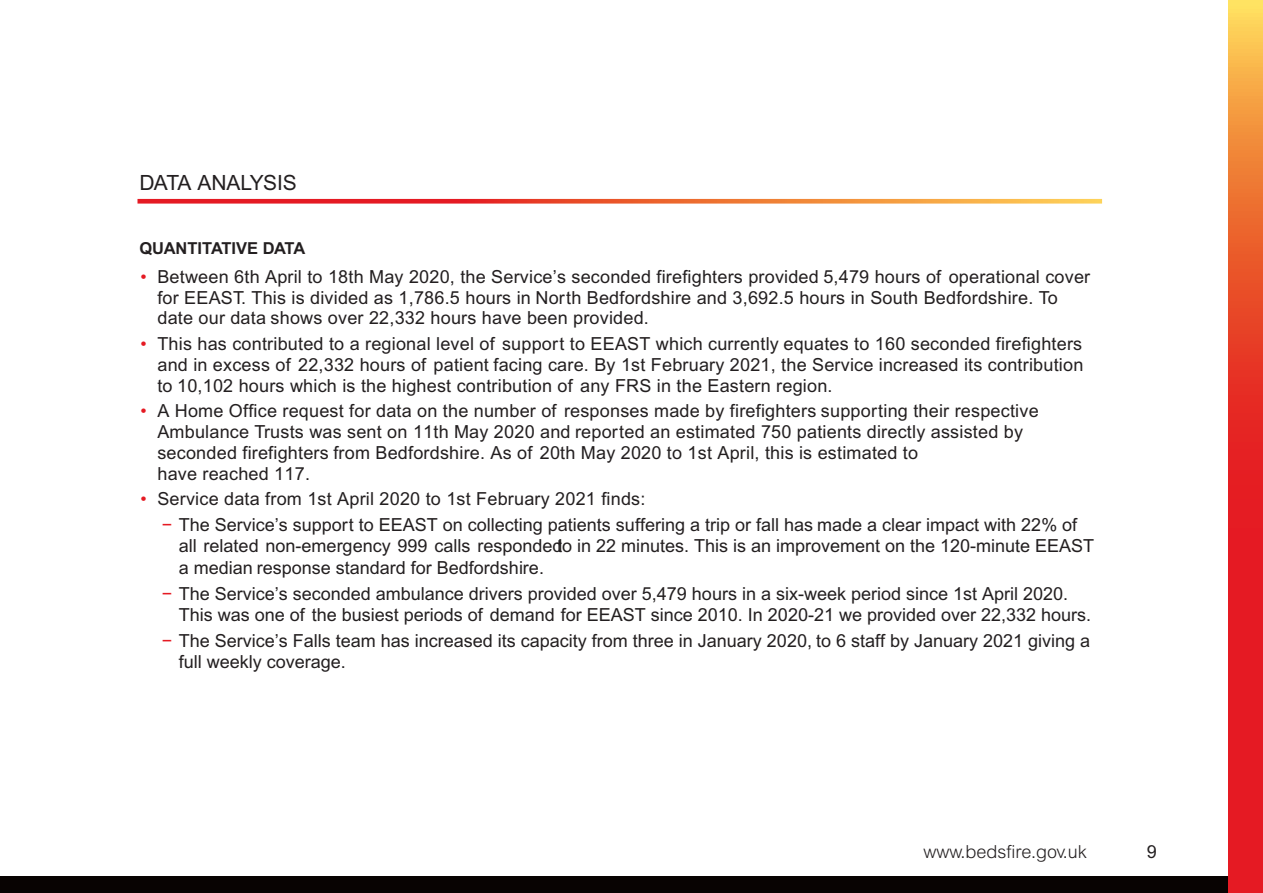
<style>
.page{position:relative;width:1263px;height:893px;background:#fff}
.page>*{position:absolute;margin:0;border:0;box-sizing:border-box;transform-origin:0 0}
.t1{font:21px "Arial MT Pro";letter-spacing:-.02em;color:#231f20}
.t2{font:18px/20.9px "Arial MT Pro";letter-spacing:.01em;color:#231f20}
.t3{font:300 18px "Arial MT Pro";color:#231f20}
.t4{font:700 16.5px "Arial MT Pro";letter-spacing:-.01em;color:#231f20}
.s1{color:#e51a23}
</style>
<div class="page">
<svg style="left:137px;top:199px;width:965px;height:4px;background:#ec5d31"></svg>
<div style="left:0;top:876px;width:1263px;height:17px;background:#080302"></div>
<svg style="left:1229px;top:0;width:34px;height:893px;background:#e9452b"></svg>
<p class="t1" style="left:140px;top:171px;width:159px">DATA ANALYSIS</p>
<p class="t4" style="left:140px;top:238px;width:167px">QUANTITATIVE DATA</p>
<p class="t2" style="left:157px;top:267px;width:934px;text-indent:-17px"><span class="s1">•</span> Between 6th April to 18th May 2020, the Service’s seconded firefighters provided 5,479 hours of operational cover for EEAST. This is divided as 1,786.5 hours in North Bedfordshire and 3,692.5 hours in South Bedfordshire. To date our data shows over 22,332 hours have been provided.</p>
<p class="t2" style="left:157px;top:334px;width:927px;text-align:justify;text-indent:-17px"><span class="s1">•</span> This has contributed to a regional level of support to EEAST which currently equates to 160 seconded firefighters and in excess of 22,332 hours of patient facing care. By 1st February 2021, the Service increased its contribution to 10,102 hours which is the highest contribution of any FRS in the Eastern region.</p>
<p class="t2" style="left:157px;top:401px;width:883px;text-indent:-17px"><span class="s1">•</span> A Home Office request for data on the number of responses made by firefighters supporting their respective Ambulance Trusts was sent on 11th May 2020 and reported an estimated 750 patients directly assisted by seconded firefighters from Bedfordshire. As of 20th May 2020 to 1st April, this is estimated to<br>have reached 117.</p>
<p class="t2" style="left:162px;top:487px;width:917px;line-height:25.8px;text-indent:-21px"><span class="s1">•</span> Service data from 1st April 2020 to 1st February 2021 finds:<br><span class="s1">−</span> The Service’s support to EEAST on collecting patients suffering a trip or fall has made a clear impact with 22% of</p>
<p class="t2" style="left:179px;top:536px;width:917px;line-height:21.5px">all related non-emergency 999 calls respondedto in 22 minutes. This is an improvement on the 120-minute EEAST a median response standard for Bedfordshire.</p>
<p class="t2" style="left:179px;top:583px;width:914px;line-height:21.6px;text-indent:-17px"><span class="s1">−</span> The Service’s seconded ambulance drivers provided over 5,479 hours in a six-week period since 1st April 2020.<br>This was one of the busiest periods of demand for EEAST since 2010. In 2020-21 we provided over 22,332 hours.</p>
<p class="t2" style="left:179px;top:631px;width:913px;line-height:21.3px;text-indent:-17px"><span class="s1">−</span> The Service’s Falls team has increased its capacity from three in January 2020, to 6 staff by January 2021 giving a full weekly coverage.</p>
<p class="t3" style="left:924px;top:841px;width:165px">www.bedsfire.gov.uk</p>
<p class="t2" style="left:1147px;top:842px;width:12px">9</p>
</div>
